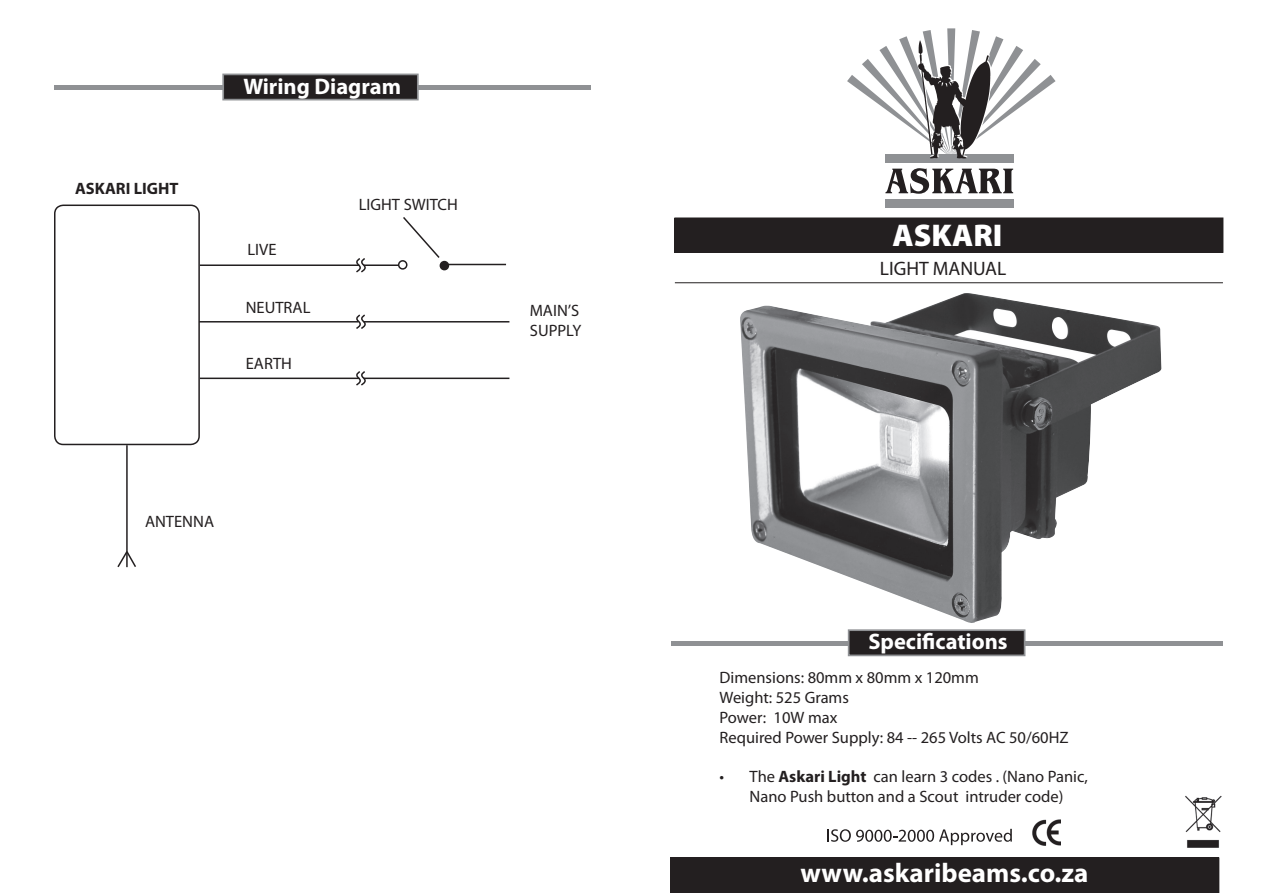
<style>
.page{position:relative;width:1263px;height:893px;background:#fff}
.page>*{position:absolute;margin:0;border:0;box-sizing:border-box;transform-origin:0 0}
.t1{font:900 31.5px "Myriad Pro";color:#fff}
.t2{font:700 27px "Myriad Pro";color:#fff}
.t3{font:700 22.5px "Myriad Pro";color:#fff}
.t4{font:19.5px "Myriad Pro";color:#231f20}
.t5{font:16.5px/19.8px "Myriad Pro";color:#231f20}
.t6{font:700 16.5px "Myriad Pro";color:#231f20}
.s1{font-weight:700}
</style>
<div class="page">
<div style="left:675px;top:218px;width:548px;height:34px;background:#231f20"></div>
<div style="left:674px;top:218px;width:549px;height:35px;border:1px solid #231f20"></div>
<hr style="left:675px;top:282px;width:548px;height:1px;background:#231f20">
<div style="left:670px;top:858px;width:549px;height:35px;background:#231f20"></div>
<img style="left:1185px;top:795px;width:37px;height:53px">
<img style="left:1032px;top:820px;width:28px;height:26px">
<svg style="left:827px;top:829px;width:185px;height:16px"></svg>
<div style="left:672px;top:641px;width:551px;height:5px;background:#8f9194"></div>
<div style="left:849px;top:630px;width:176px;height:25px;background:#231f20"></div>
<div style="left:848px;top:629px;width:177px;height:27px;border:2px solid #8f9194"></div>
<img style="left:740px;top:293px;width:421px;height:330px">
<div style="left:54px;top:85px;width:536px;height:5px;background:#8f9194"></div>
<div style="left:223px;top:74px;width:195px;height:26px;background:#231f20"></div>
<div style="left:222px;top:74px;width:197px;height:26px;border:2px solid #8f9194"></div>
<div style="left:54px;top:205px;width:146px;height:240px;border:2px solid #231f20;border-radius:9px"></div>
<hr style="left:200px;top:264px;width:159px;height:2px;background:#231f20">
<svg style="left:354px;top:258px;width:12px;height:15px"></svg>
<svg style="left:354px;top:371px;width:15px;height:15px"></svg>
<svg style="left:356px;top:314px;width:10px;height:15px"></svg>
<hr style="left:126px;top:445px;width:2px;height:122px;background:#231f20">
<hr style="left:446px;top:264px;width:60px;height:1px;background:#231f20">
<div style="left:398px;top:260px;width:9px;height:10px;border:2px solid #231f20;border-radius:50%"></div>
<div style="left:440px;top:262px;width:8px;height:8px;background:#231f20;border-radius:50%"></div>
<div style="left:440px;top:261px;width:9px;height:9px;border:2px solid #231f20;border-radius:50%"></div>
<svg style="left:403px;top:217px;width:37px;height:41px"></svg>
<svg style="left:117px;top:550px;width:19px;height:18px"></svg>
<hr style="left:364px;top:264px;width:35px;height:2px;background:#231f20">
<hr style="left:199px;top:321px;width:159px;height:2px;background:#231f20">
<hr style="left:364px;top:321px;width:145px;height:2px;background:#231f20">
<hr style="left:200px;top:378px;width:159px;height:1px;background:#231f20">
<hr style="left:364px;top:378px;width:145px;height:1px;background:#231f20">
<div style="left:885px;top:155px;width:128px;height:8px;background:#8f9194"></div>
<svg style="left:885px;top:168px;width:128px;height:26px"></svg>
<div style="left:885px;top:200px;width:128px;height:8px;background:#8f9194"></div>
<svg style="left:847px;top:28px;width:208px;height:129px"></svg>
<img style="left:915px;top:37px;width:75px;height:121px">
<p class="t6" style="left:75px;top:179px;width:105px">ASKARI LIGHT</p>
<h3 class="t3" style="left:243px;top:73px;width:159px">Wiring Diagram</h3>
<p class="t5" style="left:247px;top:240px;width:31px">LIVE</p>
<p class="t5" style="left:246px;top:298px;width:66px">NEUTRAL</p>
<p class="t5" style="left:246px;top:354px;width:48px">EARTH</p>
<p class="t5" style="left:359px;top:195px;width:100px">LIGHT SWITCH</p>
<p class="t5" style="left:145px;top:512px;width:71px">ANTENNA</p>
<p class="t5" style="left:530px;top:301px;width:53px">MAIN’S<br>SUPPLY</p>
<h1 class="t1" style="left:892px;top:217px;width:112px">ASKARI</h1>
<p class="t4" style="left:880px;top:257px;width:128px">LIGHT MANUAL</p>
<h3 class="t3" style="left:868px;top:629px;width:141px">Specifications</h3>
<p class="t5" style="left:720px;top:668px;width:350px">Dimensions: 80mm x 80mm x 120mm<br>Weight: 525 Grams<br>Power: 10W max<br>Required Power Supply: 84 -- 265 Volts AC 50/60HZ</p>
<p class="t5" style="left:720px;top:767px;width:370px;text-align:center">• The <span class="s1">Askari Light</span> can learn 3 codes . (Nano Panic,<br>Nano Push button and a Scout intruder code)</p>
<h2 class="t2" style="left:801px;top:858px;width:289px">www.askaribeams.co.za</h2>
</div>
